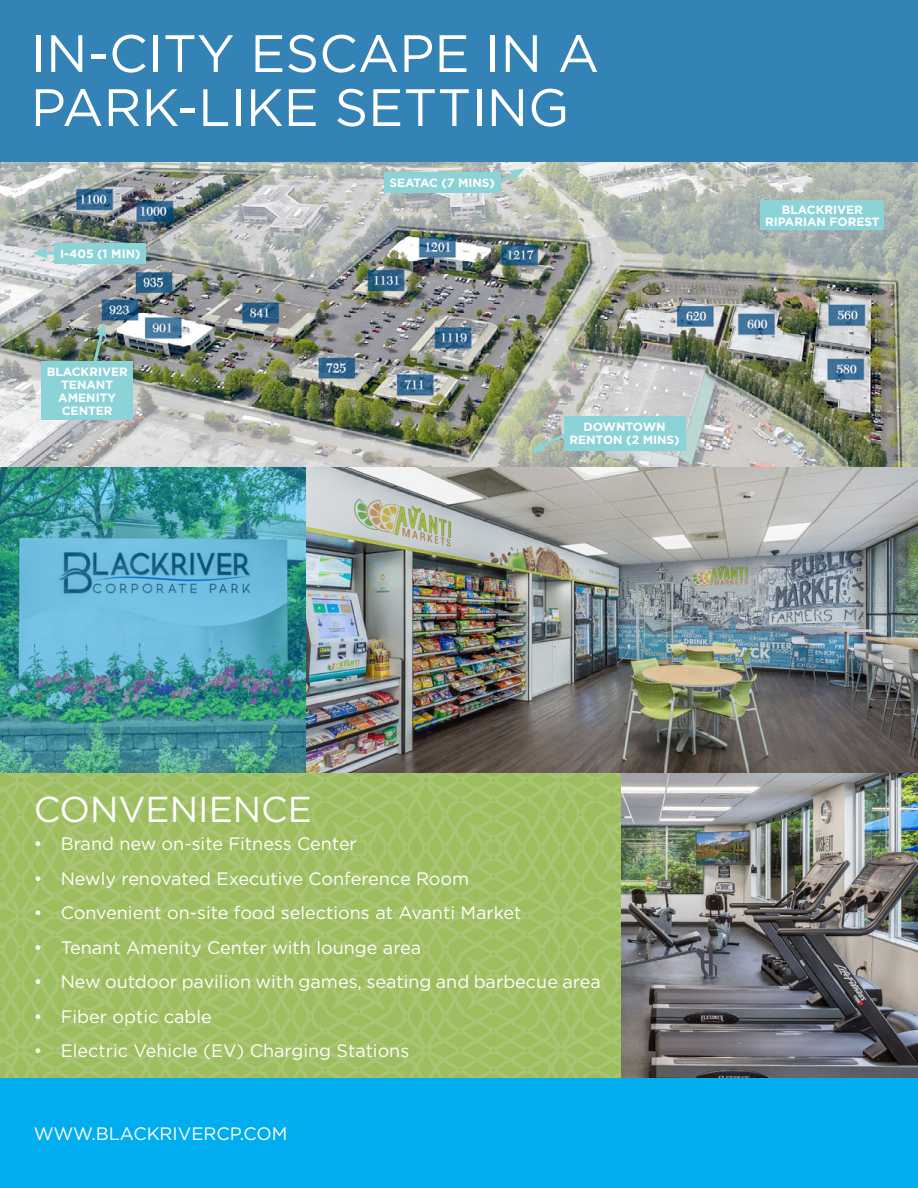
<style>
.page{position:relative;width:918px;height:1188px;background:#fff}
.page>*{position:absolute;margin:0;border:0;box-sizing:border-box;transform-origin:0 0}
.t1{font:52.5px/54px "Gotham";color:#fff}
.t2{font:36px "Gotham";color:#fff}
.t3{font:18px "Gotham";color:#fff}
.t4{font:700 12px/12.8px "Gotham";color:#fff;text-align:center}
</style>
<div class="page">
<img style="left:0;top:162px;width:918px;height:306px">
<img style="left:306px;top:468px;width:612px;height:305px">
<img style="left:621px;top:773px;width:297px;height:306px">
<div style="left:0;top:0;width:918px;height:162px;background:#3483b6"></div>
<div style="left:55px;top:243px;width:91px;height:20px;background:#8cd3d8"></div>
<div style="left:42px;top:362px;width:91px;height:58px;background:#8cd3d8"></div>
<div style="left:760px;top:201px;width:124px;height:29px;background:#8cd3d8"></div>
<div style="left:384px;top:172px;width:116px;height:20px;background:#8cd3d8"></div>
<div style="left:564px;top:416px;width:121px;height:35px;background:#8cd3d8"></div>
<svg style="left:91px;top:322px;width:15px;height:40px"></svg>
<svg style="left:491px;top:168px;width:34px;height:21px"></svg>
<svg style="left:531px;top:430px;width:39px;height:22px"></svg>
<hr style="left:43px;top:252px;width:18px;height:3px;background:#8cd3d8">
<svg style="left:32px;top:247px;width:16px;height:12px"></svg>
<svg style="left:0;top:773px;width:621px;height:306px;background:#a1c066"></svg>
<div style="left:0;top:1079px;width:918px;height:109px;background:#00aeef"></div>
<img style="left:0;top:468px;width:306px;height:305px">
<h1 class="t1" style="left:31px;top:25px;width:570px">IN-CITY ESCAPE IN A<br>PARK-LIKE SETTING</h1>
<p class="t4" style="left:60px;top:247px;width:82px">I-405 (1 MIN)</p>
<p class="t4" style="left:47px;top:366px;width:83px">BLACKRIVER<br>TENANT<br>AMENITY<br>CENTER</p>
<p class="t4" style="left:389px;top:176px;width:107px">SEATAC (7 MINS)</p>
<p class="t4" style="left:569px;top:421px;width:112px">DOWNTOWN<br>RENTON (2 MINS)</p>
<p class="t4" style="left:765px;top:203px;width:116px">BLACKRIVER<br>RIPARIAN FOREST</p>
<h2 class="t2" style="left:34px;top:787px;width:280px">CONVENIENCE</h2>
<p class="t3" style="left:34px;top:832px;width:325px">• Brand new on-site Fitness Center</p>
<p class="t3" style="left:34px;top:867px;width:437px">• Newly renovated Executive Conference Room</p>
<p class="t3" style="left:34px;top:901px;width:489px">• Convenient on-site food selections at Avanti Market</p>
<p class="t3" style="left:34px;top:936px;width:389px">• Tenant Amenity Center with lounge area</p>
<p class="t3" style="left:34px;top:970px;width:569px">• New outdoor pavilion with games, seating and barbecue area</p>
<p class="t3" style="left:34px;top:1005px;width:180px">• Fiber optic cable</p>
<p class="t3" style="left:34px;top:1039px;width:377px">• Electric Vehicle (EV) Charging Stations</p>
<p class="t3" style="left:34px;top:1122px;width:255px">WWW.BLACKRIVERCP.COM</p>
</div>
